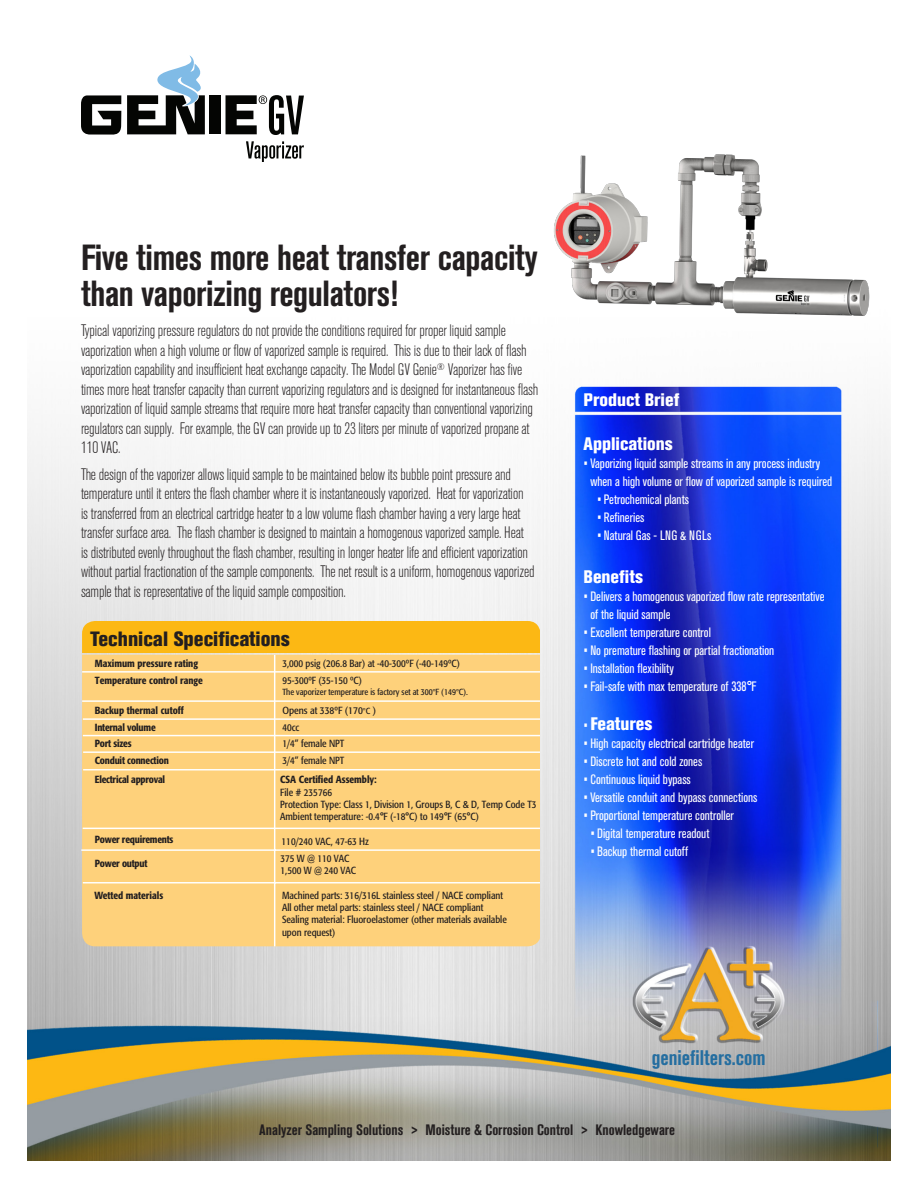
<style>
.page{position:relative;width:918px;height:1188px;background:#fff}
.page>*{position:absolute;margin:0;border:0;box-sizing:border-box;transform-origin:0 0}
.t1{font:700 condensed 36px/36px "Akzidenz Grotesk BE";letter-spacing:-.01em;color:#231f20}
.t2{font:700 condensed 21px "Akzidenz Grotesk BE";color:#256ea0}
.t3{font:800 condensed 20.55px "Akzidenz Grotesk BE";color:#231f20}
.ABF_Bullet{font:800 condensed 18px "Akzidenz Grotesk BE";color:#fff}
.t4{font:300 condensed 16.5px/19.5px "Akzidenz Grotesk BE";letter-spacing:-.01em;color:#231f20}
.t5{font:700 condensed 15px "Akzidenz Grotesk BE";color:#231f20}
.t6{font:condensed 13.5px/18px "Akzidenz Grotesk BE";color:#fff}
.t7{font:condensed 10.2px/12.3px "Formata";color:#231f20}
.t8{font:500 condensed 10.2px "Formata";letter-spacing:-.02em;color:#231f20}
.t9{font:500 condensed 10.2px "Formata";color:#231f20}
.t10{font:condensed 10.2px "Formata";color:#231f20;scale:1.04 1}
.t11{font:condensed 8.85px "Formata";color:#231f20}
.s1{font-family:"Myriad Pro";font-stretch:normal}
.s2{font-family:"Myriad Pro";font-stretch:normal;font-size:8.85px}
.s3{font-size:8.85px}
.s4{font-weight:500}
.s5{font-family:"Formata";font-style:italic}
.s6{font-weight:400;font-size:13.5px}
</style>
<div class="page">
<img style="left:27px;top:95px;width:864px;height:1066px">
<svg style="left:246px;top:141px;width:58px;height:21px"></svg>
<svg style="left:226px;top:95px;width:78px;height:40px"></svg>
<svg style="left:81px;top:95px;width:40px;height:40px"></svg>
<div style="left:210px;top:95px;width:11px;height:39px;background:#040503"></div>
<svg style="left:127px;top:55px;width:83px;height:79px"></svg>
<div style="left:82px;top:621px;width:458px;height:32px;background:#fcb814"></div>
<div style="left:82px;top:655px;width:458px;height:291px;background:#fed17b"></div>
<hr style="left:82px;top:671px;width:458px;height:2px;background:#fff">
<hr style="left:82px;top:700px;width:458px;height:2px;background:#fff">
<hr style="left:83px;top:718px;width:457px;height:2px;background:#fff">
<hr style="left:83px;top:735px;width:457px;height:1px;background:#fff">
<hr style="left:83px;top:751px;width:457px;height:2px;background:#fff">
<hr style="left:83px;top:769px;width:457px;height:1px;background:#fff">
<hr style="left:274px;top:655px;width:1px;height:291px;background:#fff">
<hr style="left:83px;top:882px;width:457px;height:1px;background:#fff">
<hr style="left:81px;top:849px;width:459px;height:2px;background:#fff">
<hr style="left:83px;top:828px;width:457px;height:1px;background:#fff">
<img style="left:550px;top:129px;width:335px;height:215px">
<p class="t1" style="left:81px;top:239px;width:458px">Five times more heat transfer capacity than vaporizing regulators!</p>
<p class="t4" style="left:81px;top:321px;width:459px">Typical vaporizing pressure regulators do not provide the conditions required for proper liquid sample vaporization when a high volume or flow of vaporized sample is required. This is due to their lack of flash vaporization capability and insufficient heat exchange capacity. The Model GV Genie<sup>®</sup> Vaporizer has five times more heat transfer capacity than current vaporizing regulators and is designed for instantaneous flash vaporization of liquid sample streams that require more heat transfer capacity than conventional vaporizing regulators can supply. For example, the GV can provide up to 23 liters per minute of vaporized propane at 110 VAC.</p>
<p class="t4" style="left:81px;top:465px;width:455px">The design of the vaporizer allows liquid sample to be maintained below its bubble point pressure and temperature until it enters the flash chamber where it is instantaneously vaporized. Heat for vaporization is transferred from an electrical cartridge heater to a low volume flash chamber having a very large heat transfer surface area. The flash chamber is designed to maintain a homogenous vaporized sample. Heat is distributed evenly throughout the flash chamber, resulting in longer heater life and efficient vaporization without partial fractionation of the sample components. The net result is a uniform, homogenous vaporized sample that is representative of the liquid sample composition.</p>
<p class="t3" style="left:90px;top:627px;width:201px">Technical Specifications</p>
<p class="t9" style="left:95px;top:657px;width:105px">Maximum pressure rating</p>
<p class="t7" style="left:282px;top:657px;width:179px">3,000 psig (206.8 Bar) at -40-300ºF (-40-149ºC)</p>
<p class="t9" style="left:95px;top:674px;width:110px">Temperature control range</p>
<p class="t7" style="left:282px;top:674px;width:81px">95-300ºF (35-150 ºC)</p>
<p class="t11" style="left:282px;top:687px;width:187px">The vaporizer temperature is factory set at 300<span class="s1">°</span>F (149<span class="s1">°</span>C).</p>
<p class="t10" style="left:282px;top:704px;width:92px">Opens at 338ºF (170<span class="s2">°</span><span class="s3">C</span> )</p>
<p class="t9" style="left:95px;top:704px;width:90px">Backup thermal cutoff</p>
<p class="t8" style="left:95px;top:737px;width:38px">Port sizes</p>
<p class="t7" style="left:282px;top:737px;width:64px">1/4” female NPT</p>
<p class="t8" style="left:95px;top:754px;width:75px">Conduit connection</p>
<p class="t7" style="left:282px;top:754px;width:64px">3/4” female NPT</p>
<p class="t8" style="left:95px;top:721px;width:62px">Internal volume</p>
<p class="t7" style="left:282px;top:721px;width:19px">40cc</p>
<p class="t8" style="left:95px;top:774px;width:72px">Electrical approval</p>
<p class="t7" style="left:280px;top:774px;width:258px"><span class="s4">CSA Certified Assembly:<br></span>File # 235766<br>Protection Type: Class 1, Division 1, Groups B, C &amp; D, Temp Code T3<br>Ambient temperature: -0.4°F (-18°C) to 149°F (65°C)</p>
<p class="t8" style="left:95px;top:833px;width:80px">Power requirements</p>
<p class="t7" style="left:282px;top:835px;width:89px">110/240 VAC, 47-63 Hz</p>
<p class="t8" style="left:95px;top:857px;width:54px">Power output</p>
<p class="t9" style="left:94px;top:889px;width:70px">Wetted materials</p>
<p class="t7" style="left:281px;top:852px;width:77px">375 W @ 110 VAC<br>1,500 W @ 240 VAC</p>
<p class="t7" style="left:282px;top:889px;width:226px">Machined parts: 316/316L stainless steel / NACE compliant All other metal parts: stainless steel / NACE compliant Sealing material: Fluoroelastomer (other materials available upon request)</p>
<p class="ABF_Bullet" style="left:584px;top:390px;width:97px">Product Brief</p>
<p class="ABF_Bullet" style="left:584px;top:433px;width:91px">Applications</p>
<p class="t6" style="left:590px;top:454px;width:243px;text-indent:-7px">• Vaporizing liquid sample streams in any process industry when a high volume or flow of vaporized sample is required</p>
<p class="t6" style="left:597px;top:490px;width:93px">• Petrochemical plants</p>
<p class="t6" style="left:597px;top:508px;width:49px">• Refineries</p>
<p class="t6" style="left:597px;top:526px;width:116px">• Natural Gas - LNG &amp; NGLs</p>
<p class="ABF_Bullet" style="left:584px;top:566px;width:61px">Benefits</p>
<p class="t6" style="left:590px;top:587px;width:236px;text-indent:-7px">• Delivers a homogenous vaporized flow rate representative of the liquid sample</p>
<p class="t6" style="left:584px;top:623px;width:129px">• Excellent temperature control</p>
<p class="t6" style="left:584px;top:641px;width:192px">• No premature flashing or partial fractionation</p>
<p class="t6" style="left:584px;top:659px;width:92px">• Installation flexibility</p>
<p class="t6" style="left:584px;top:677px;width:174px">• Fail-safe with max temperature of 338<span class="s5">°</span>F</p>
<p class="ABF_Bullet" style="left:584px;top:714px;width:70px"><span class="s6">•</span> Features</p>
<p class="t6" style="left:584px;top:735px;width:172px">• High capacity electrical cartridge heater</p>
<p class="t6" style="left:584px;top:753px;width:120px">• Discrete hot and cold zones</p>
<p class="t6" style="left:584px;top:771px;width:109px">• Continuous liquid bypass</p>
<p class="t6" style="left:584px;top:789px;width:175px">• Versatile conduit and bypass connections</p>
<p class="t6" style="left:584px;top:807px;width:152px">• Proportional temperature controller</p>
<p class="t6" style="left:590px;top:825px;width:121px">• Digital temperature readout</p>
<p class="t6" style="left:590px;top:843px;width:99px">• Backup thermal cutoff</p>
<p class="t2" style="left:652px;top:1046px;width:116px">geniefilters.com</p>
<p class="t5" style="left:259px;top:1121px;width:417px">Analyzer Sampling Solutions &gt; Moisture &amp; Corrosion Control &gt; Knowledgeware</p>
</div>
